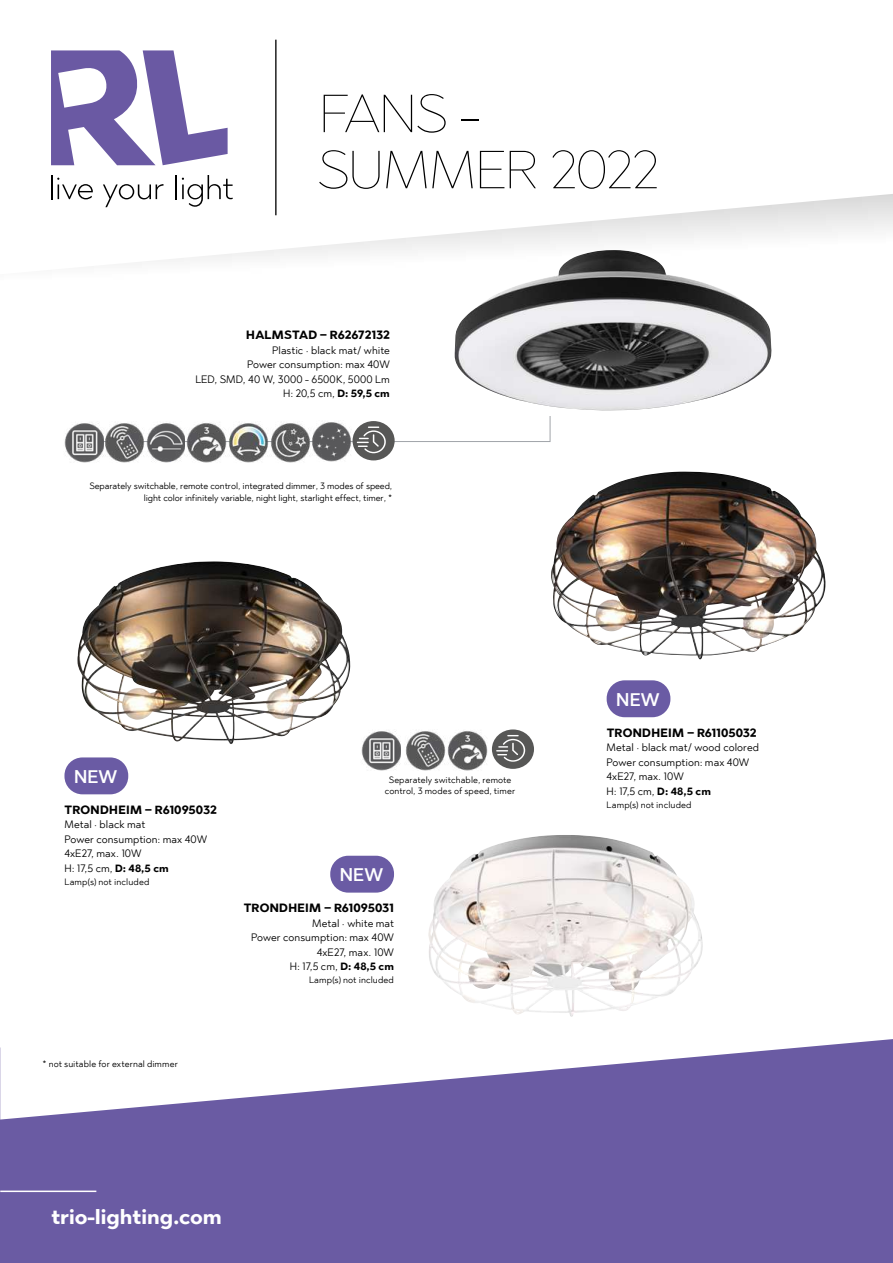
<style>
.page{position:relative;width:893px;height:1263px;background:#fff}
.page>*{position:absolute;margin:0;border:0;box-sizing:border-box;transform-origin:0 0}
.t1{font:100 53.4px/56.1px "Abrade";letter-spacing:-.025em;color:#000}
.t2{font:700 20.85px "Abrade";letter-spacing:-.01em;color:#fff}
.t3{font:500 18px "Abrade";letter-spacing:.01em;color:#fff}
.t4{font:700 12px "Abrade";letter-spacing:.005em;color:#000}
.t5{font:10.5px/14.4px "Abrade";letter-spacing:.005em;color:#000;text-align:right}
.t6{font:9px "Abrade";letter-spacing:.015em;color:#000}
.t7{font:8.85px/11.1px "Abrade";letter-spacing:-.01em;color:#000;text-align:right}
.t8{font:8.85px/11.1px "Abrade";letter-spacing:.015em;color:#000;text-align:center}
.t9{font:8.85px "Abrade";letter-spacing:.01em;color:#000}
.s1{font-weight:700}
</style>
<div class="page">
<svg style="left:51px;top:39px;width:842px;height:224px"></svg>
<svg style="left:0;top:1039px;width:893px;height:224px;fill:#6a5ba3"></svg>
<hr style="left:0;top:1190px;width:96px;height:2px;background:#fff">
<hr style="left:275px;top:40px;width:1px;height:175px;background:#000">
<svg style="left:51px;top:50px;width:177px;height:115px"></svg>
<hr style="left:51px;top:175px;width:2px;height:24px;background:#000">
<svg style="left:57px;top:178px;width:36px;height:21px"></svg>
<svg style="left:103px;top:184px;width:60px;height:23px"></svg>
<svg style="left:176px;top:175px;width:57px;height:32px"></svg>
<img style="left:428px;top:835px;width:275px;height:182px">
<img style="left:77px;top:561px;width:273px;height:183px">
<img style="left:551px;top:472px;width:275px;height:187px">
<div style="left:64px;top:757px;width:64px;height:37px;background:#6a5ba4;border-radius:18px"></div>
<div style="left:330px;top:856px;width:64px;height:37px;background:#6a5ba4;border-radius:18px"></div>
<div style="left:607px;top:680px;width:63px;height:37px;background:#6a5ba4;border-radius:18px"></div>
<img style="left:405px;top:731px;width:83px;height:40px">
<div style="left:492px;top:729px;width:42px;height:40px;background:#575756;border-radius:50%"></div>
<svg style="left:496px;top:735px;width:29px;height:27px"></svg>
<img style="left:361px;top:731px;width:40px;height:40px">
<img style="left:64px;top:422px;width:289px;height:41px">
<div style="left:353px;top:421px;width:42px;height:39px;background:#575756;border-radius:50%"></div>
<svg style="left:357px;top:426px;width:29px;height:27px"></svg>
<img style="left:454px;top:250px;width:318px;height:160px">
<h1 class="t1" style="left:317px;top:84px;width:344px">FANS -<br>SUMMER 2022</h1>
<p class="t4" style="left:246px;top:327px;width:145px">HALMSTAD – R62672132</p>
<p class="t5" style="left:195px;top:343px;width:196px">Plastic · black mat/ white<br>Power consumption: max 40W<br>LED, SMD, 40 W, 3000 - 6500K, 5000 Lm<br>H: 20,5 cm, <span class="s1">D: 59,5 cm</span></p>
<p class="t7" style="left:89px;top:481px;width:304px">Separately switchable, remote control, integrated dimmer, 3 modes of speed, light color infinitely variable, night light, starlight effect, timer, *</p>
<h3 class="t3" style="left:74px;top:764px;width:45px">NEW</h3>
<p class="t4" style="left:65px;top:802px;width:154px">TRONDHEIM – R61095032</p>
<p class="t5" style="left:64px;top:817px;width:144px;text-align:left">Metal · black mat<br>Power consumption: max 40W<br>4xE27, max. 10W<br>H: 17,5 cm, <span class="s1">D: 48,5 cm</span></p>
<p class="t6" style="left:64px;top:876px;width:86px">Lamp(s) not included</p>
<p class="t8" style="left:385px;top:774px;width:132px">Separately switchable, remote control, 3 modes of speed, timer</p>
<h3 class="t3" style="left:340px;top:863px;width:45px">NEW</h3>
<p class="t4" style="left:244px;top:900px;width:152px">TRONDHEIM – R61095031</p>
<p class="t5" style="left:251px;top:916px;width:144px">Metal · white mat<br>Power consumption: max 40W<br>4xE27, max. 10W<br>H: 17,5 cm, <span class="s1">D: 48,5 cm</span></p>
<p class="t6" style="left:309px;top:974px;width:86px">Lamp(s) not included</p>
<p class="t9" style="left:43px;top:1058px;width:137px">* not suitable for external dimmer</p>
<h2 class="t2" style="left:51px;top:1202px;width:172px">trio-lighting.com</h2>
<h3 class="t3" style="left:616px;top:687px;width:45px">NEW</h3>
<p class="t4" style="left:607px;top:725px;width:151px">TRONDHEIM – R61105032</p>
<p class="t5" style="left:607px;top:740px;width:154px;text-align:left">Metal · black mat/ wood colored<br>Power consumption: max 40W<br>4xE27, max. 10W<br>H: 17,5 cm, <span class="s1">D: 48,5 cm</span></p>
<p class="t6" style="left:607px;top:798px;width:86px">Lamp(s) not included</p>
</div>
